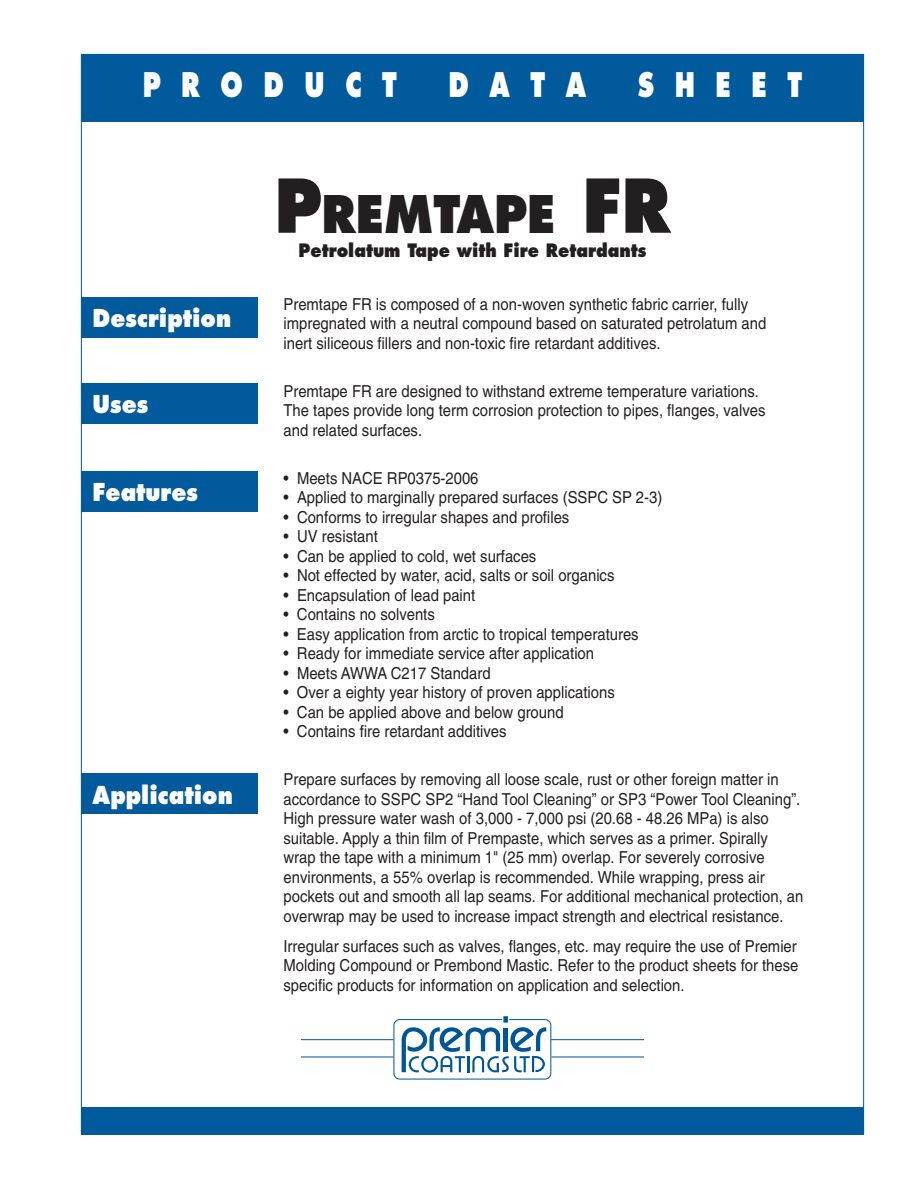
<style>
.page{position:relative;width:918px;height:1188px;background:#fff}
.page>*{position:absolute;margin:0;border:0;box-sizing:border-box;transform-origin:0 0}
.t1{font:800 72px "Futura";color:#231f20;scale:.9 1}
.t2{font:800 50.4px "Futura";color:#231f20;scale:.9 1}
.t3{font:800 33px "Futura";color:#fff;scale:.75 1}
.t4{font:800 24px "Futura";color:#fff;scale:.9 1}
.t5{font:800 18px "Futura";color:#231f20;scale:.9 1}
.t6{font:16.5px/19.5px "Helvetica";color:#231f20;scale:.9 1}
.s1{font-size:72px}
</style>
<div class="page">
<div style="left:81px;top:54px;width:783px;height:68px;background:#005a9c"></div>
<svg style="left:402px;top:1016px;width:144px;height:57px"></svg>
<div style="left:394px;top:1019px;width:157px;height:60px;border:1px solid #005596;border-radius:6px"></div>
<hr style="left:301px;top:1039px;width:93px;height:1px;background:#005596">
<hr style="left:301px;top:1057px;width:93px;height:1px;background:#005596">
<hr style="left:551px;top:1039px;width:93px;height:1px;background:#005596">
<hr style="left:551px;top:1057px;width:93px;height:1px;background:#005596">
<div style="left:81px;top:1107px;width:783px;height:27px;background:#005a9c"></div>
<div style="left:81px;top:297px;width:176px;height:41px;background:#005a9c"></div>
<div style="left:81px;top:383px;width:176px;height:41px;background:#005a9c"></div>
<div style="left:81px;top:471px;width:176px;height:41px;background:#005a9c"></div>
<div style="left:81px;top:774px;width:176px;height:40px;background:#005a9c"></div>
<h3 class="t3" style="left:143px;top:70px;width:341px">P R O D U C T</h3>
<h3 class="t3" style="left:448px;top:70px;width:185px">D A T A</h3>
<h3 class="t3" style="left:638px;top:70px;width:221px">S H E E T</h3>
<h3 class="t4" style="left:93px;top:307px;width:156px">Description</h3>
<h3 class="t4" style="left:93px;top:393px;width:63px">Uses</h3>
<h3 class="t4" style="left:93px;top:481px;width:119px">Features</h3>
<h3 class="t4" style="left:93px;top:784px;width:157px">Application</h3>
<h1 class="t1" style="left:274px;top:173px;width:54px">P</h1>
<p class="t5" style="left:299px;top:242px;width:388px">Petrolatum Tape with Fire Retardants</p>
<h2 class="t2" style="left:322px;top:191px;width:389px">REMTAPE <span class="s1">FR</span></h2>
<p class="t6" style="left:284px;top:296px;width:538px">Premtape FR is composed of a non-woven synthetic fabric carrier, fully impregnated with a neutral compound based on saturated petrolatum and inert siliceous fillers and non-toxic fire retardant additives.</p>
<p class="t6" style="left:284px;top:383px;width:537px">Premtape FR are designed to withstand extreme temperature variations.<br>The tapes provide long term corrosion protection to pipes, flanges, valves and related surfaces.</p>
<p class="t6" style="left:284px;top:470px;width:218px">• Meets NACE RP0375-2006</p>
<p class="t6" style="left:284px;top:490px;width:422px">• Applied to marginally prepared surfaces (SSPC SP 2-3)</p>
<p class="t6" style="left:284px;top:509px;width:319px">• Conforms to irregular shapes and profiles</p>
<p class="t6" style="left:284px;top:529px;width:106px">• UV resistant</p>
<p class="t6" style="left:284px;top:548px;width:282px">• Can be applied to cold, wet surfaces</p>
<p class="t6" style="left:284px;top:568px;width:369px">• Not effected by water, acid, salts or soil organics</p>
<p class="t6" style="left:284px;top:587px;width:215px">• Encapsulation of lead paint</p>
<p class="t6" style="left:284px;top:607px;width:170px">• Contains no solvents</p>
<p class="t6" style="left:284px;top:626px;width:396px">• Easy application from arctic to tropical temperatures</p>
<p class="t6" style="left:284px;top:646px;width:347px">• Ready for immediate service after application</p>
<p class="t6" style="left:284px;top:665px;width:232px">• Meets AWWA C217 Standard</p>
<p class="t6" style="left:284px;top:685px;width:370px">• Over a eighty year history of proven applications</p>
<p class="t6" style="left:284px;top:704px;width:313px">• Can be applied above and below ground</p>
<p class="t6" style="left:284px;top:724px;width:249px">• Contains fire retardant additives</p>
<p class="t6" style="left:284px;top:772px;width:579px">Prepare surfaces by removing all loose scale, rust or other foreign matter in accordance to SSPC SP2 “Hand Tool Cleaning” or SP3 “Power Tool Cleaning”.<br>High pressure water wash of 3,000 - 7,000 psi (20.68 - 48.26 MPa) is also suitable. Apply a thin film of Prempaste, which serves as a primer. Spirally wrap the tape with a minimum 1" (25 mm) overlap. For severely corrosive environments, a 55% overlap is recommended. While wrapping, press air pockets out and smooth all lap seams. For additional mechanical protection, an overwrap may be used to increase impact strength and electrical resistance.</p>
<p class="t6" style="left:284px;top:938px;width:574px;text-align:justify">Irregular surfaces such as valves, flanges, etc. may require the use of Premier Molding Compound or Prembond Mastic. Refer to the product sheets for these specific products for information on application and selection.</p>
</div>
